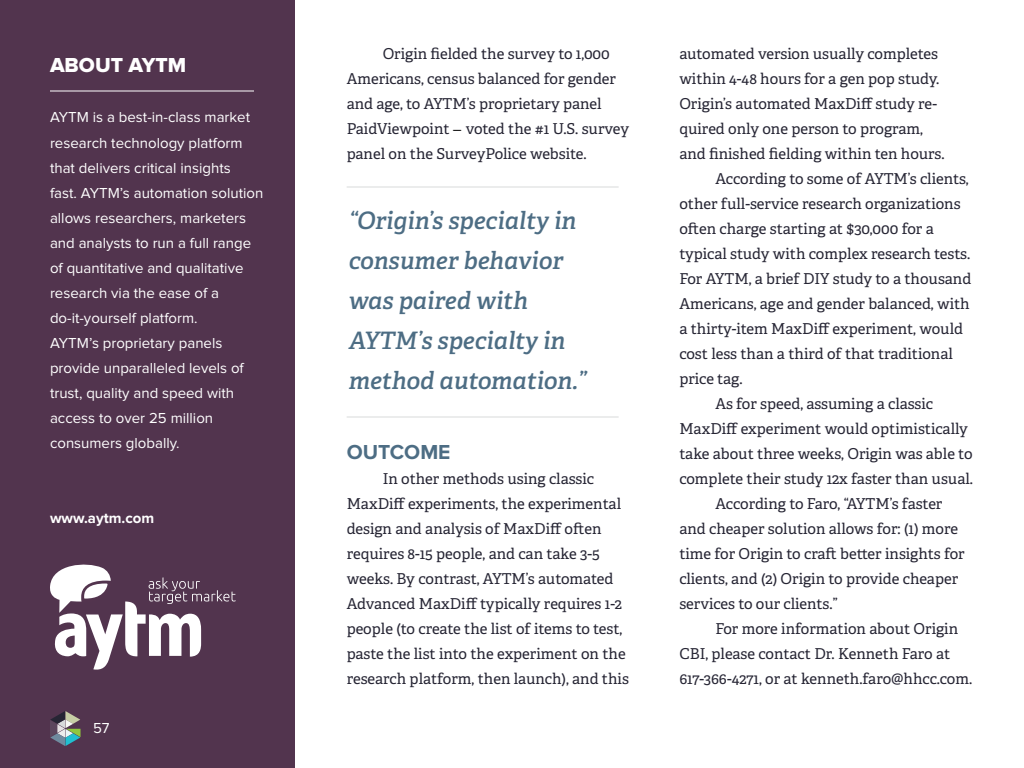
<style>
.page{position:relative;width:1024px;height:768px;background:#fff}
.page>*{position:absolute;margin:0;border:0;box-sizing:border-box;transform-origin:0 0}
.t1{font:italic 600 24px/40px "Adelle";color:#4d6d84}
.t2{font:21px "Proxima Nova Extrabld";color:#fff}
.t3{font:700 21px "Proxima Nova";color:#4d6d84}
.t4{font:15px/25px "Adelle";color:#262534}
.t5{font:15px/25px "Proxima Nova";color:#fff}
.t6{font:700 15px "Proxima Nova";color:#fff}
.s1{font-family:"Proxima Nova";color:#000}
</style>
<div class="page">
<div style="left:0;top:0;width:295px;height:768px;background:#52344e"></div>
<svg style="left:50px;top:711px;width:31px;height:35px"></svg>
<hr style="left:50px;top:90px;width:204px;height:2px;background:#fff">
<svg style="left:50px;top:564px;width:186px;height:106px"></svg>
<hr style="left:347px;top:186px;width:272px;height:2px;background:#d8dadb">
<hr style="left:347px;top:416px;width:272px;height:2px;background:#d8dadb">
<h2 class="t2" style="left:50px;top:56px;width:138px">ABOUT AYTM</h2>
<p class="t5" style="left:50px;top:106px;width:215px">AYTM is a best-in-class market research technology platform that delivers critical insights<br>fast. AYTM’s automation solution allows researchers, marketers and analysts to run a full range of quantitative and qualitative research via the ease of a do-it-yourself platform.<br>AYTM’s proprietary panels provide unparalleled levels of trust, quality and speed with access to over 25 million consumers globally.</p>
<p class="t6" style="left:50px;top:509px;width:106px">www.aytm.com</p>
<p class="t5" style="left:93px;top:716px;width:18px">57</p>
<p class="t4" style="left:347px;top:42px;width:284px;text-indent:36px">Origin fielded the survey to 1,000<br>Americans, census balanced for gender and age, to AYTM’s proprietary panel PaidViewpoint <span class="s1">–</span> voted the #1 U.S. survey panel on the SurveyPolice website.</p>
<h1 class="t1" style="left:349px;top:201px;width:239px">“Origin’s specialty in consumer behavior was paired with<br>AYTM’s specialty in method automation.”</h1>
<h2 class="t3" style="left:347px;top:440px;width:105px">OUTCOME</h2>
<p class="t4" style="left:347px;top:467px;width:284px;text-indent:36px">In other methods using classic MaxDiff experiments, the experimental design and analysis of MaxDiff often requires 8-15 people, and can take 3-5 weeks. By contrast, AYTM’s automated Advanced MaxDiff typically requires 1-2 people (to create the list of items to test, paste the list into the experiment on the research platform, then launch), and this</p>
<p class="t4" style="left:679px;top:42px;width:260px">automated version usually completes</p>
<p class="t4" style="left:679px;top:67px;width:261px">within 4-48 hours for a gen pop study.</p>
<p class="t4" style="left:679px;top:92px;width:259px">Origin’s automated MaxDiff study re-</p>
<p class="t4" style="left:679px;top:117px;width:245px">quired only one person to program,</p>
<p class="t4" style="left:679px;top:142px;width:267px">and finished fielding within ten hours.</p>
<p class="t4" style="left:715px;top:167px;width:255px">According to some of AYTM’s clients,</p>
<p class="t4" style="left:679px;top:192px;width:283px">other full-service research organizations</p>
<p class="t4" style="left:679px;top:217px;width:256px">often charge starting at $30,000 for a</p>
<p class="t4" style="left:679px;top:242px;width:293px">typical study with complex research tests.</p>
<p class="t4" style="left:679px;top:267px;width:293px">For AYTM, a brief DIY study to a thousand</p>
<p class="t4" style="left:679px;top:292px;width:292px">Americans, age and gender balanced, with</p>
<p class="t4" style="left:679px;top:317px;width:285px">a thirty-item MaxDiff experiment, would</p>
<p class="t4" style="left:679px;top:342px;width:275px">cost less than a third of that traditional</p>
<p class="t4" style="left:679px;top:367px;width:65px">price tag.</p>
<p class="t4" style="left:715px;top:392px;width:219px">As for speed, assuming a classic</p>
<p class="t4" style="left:679px;top:417px;width:290px">MaxDiff experiment would optimistically</p>
<p class="t4" style="left:679px;top:442px;width:295px">take about three weeks, Origin was able to</p>
<p class="t4" style="left:679px;top:467px;width:295px">complete their study 12x faster than usual.</p>
<p class="t4" style="left:715px;top:492px;width:229px">According to Faro, “AYTM’s faster</p>
<p class="t4" style="left:679px;top:517px;width:280px">and cheaper solution allows for: (1) more</p>
<p class="t4" style="left:679px;top:542px;width:287px">time for Origin to craft better insights for</p>
<p class="t4" style="left:679px;top:567px;width:280px">clients, and (2) Origin to provide cheaper</p>
<p class="t4" style="left:679px;top:592px;width:160px">services to our clients.”</p>
<p class="t4" style="left:715px;top:617px;width:244px">For more information about Origin</p>
<p class="t4" style="left:679px;top:642px;width:272px">CBI, please contact Dr. Kenneth Faro at</p>
<p class="t4" style="left:679px;top:667px;width:294px">617-366-4271, or at kenneth.faro@hhcc.com.</p>
</div>
